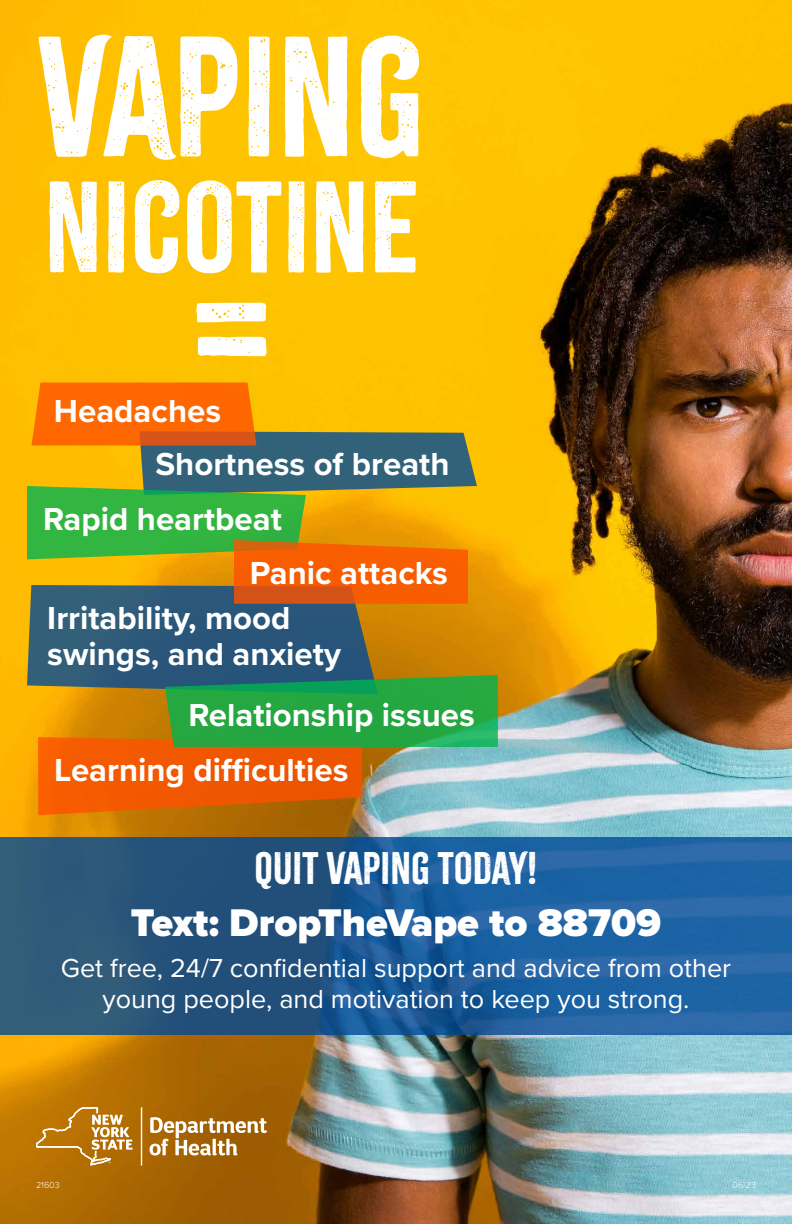
<style>
.page{position:relative;width:792px;height:1224px;background:#fff}
.page>*{position:absolute;margin:0;border:0;box-sizing:border-box;transform-origin:0 0}
.t1{font:188px "Citrus Gothic";color:#fff}
.t2{font:150px "Citrus Gothic";color:#fff}
.t3{font:114px "Citrus Gothic";color:#fff}
.t4{font:900 40px "Proxima Nova";color:#fff}
.t5{font:40px "Citrus Gothic";color:#fff}
.t6{font:700 33px/54.7px "Proxima Nova";color:#fff}
.t7{font:27px/31px "Proxima Nova";color:#fff;text-align:center}
.t8{font:300 9px "Proxima Nova";color:#fff}
</style>
<div class="page">
<img style="left:0;top:0;width:792px;height:1224px">
<svg style="left:27px;top:382px;width:471px;height:433px;background:#978533"></svg>
<svg style="left:0;top:837px;width:792px;height:198px;background:#225b90"></svg>
<svg style="left:150px;top:1117px;width:117px;height:38px"></svg>
<hr style="left:141px;top:1107px;width:1px;height:59px;background:#fff">
<svg style="left:36px;top:1107px;width:97px;height:58px;background:#c38a2f"></svg>
<h2 class="t2" style="left:39px;top:3px;width:387px">VAPING</h2>
<h3 class="t3" style="left:44px;top:156px;width:377px">NICOTINE</h3>
<h1 class="t1" style="left:187px;top:212px;width:90px">=</h1>
<p class="t6" style="left:54px;top:383px;width:169px">Headaches</p>
<p class="t6" style="left:43px;top:436px;width:408px;text-indent:112px">Shortness of breath<br>Rapid heartbeat</p>
<p class="t6" style="left:250px;top:545px;width:200px">Panic attacks</p>
<p class="t6" style="left:47px;top:599px;width:295px;line-height:36px">Irritability, mood swings, and anxiety</p>
<p class="t6" style="left:189px;top:687px;width:288px">Relationship issues</p>
<p class="t6" style="left:54px;top:742px;width:296px">Learning difficulties</p>
<p class="t5" style="left:255px;top:843px;width:284px">QUIT VAPING TODAY!</p>
<p class="t4" style="left:131px;top:892px;width:532px">Text: DropTheVape to 88709</p>
<p class="t7" style="left:61px;top:952px;width:672px">Get free, 24/7 confidential support and advice from other young people, and motivation to keep you strong.</p>
<p class="t8" style="left:36px;top:1178px;width:25px">21603</p>
<p class="t8" style="left:733px;top:1178px;width:25px">06/23</p>
</div>
